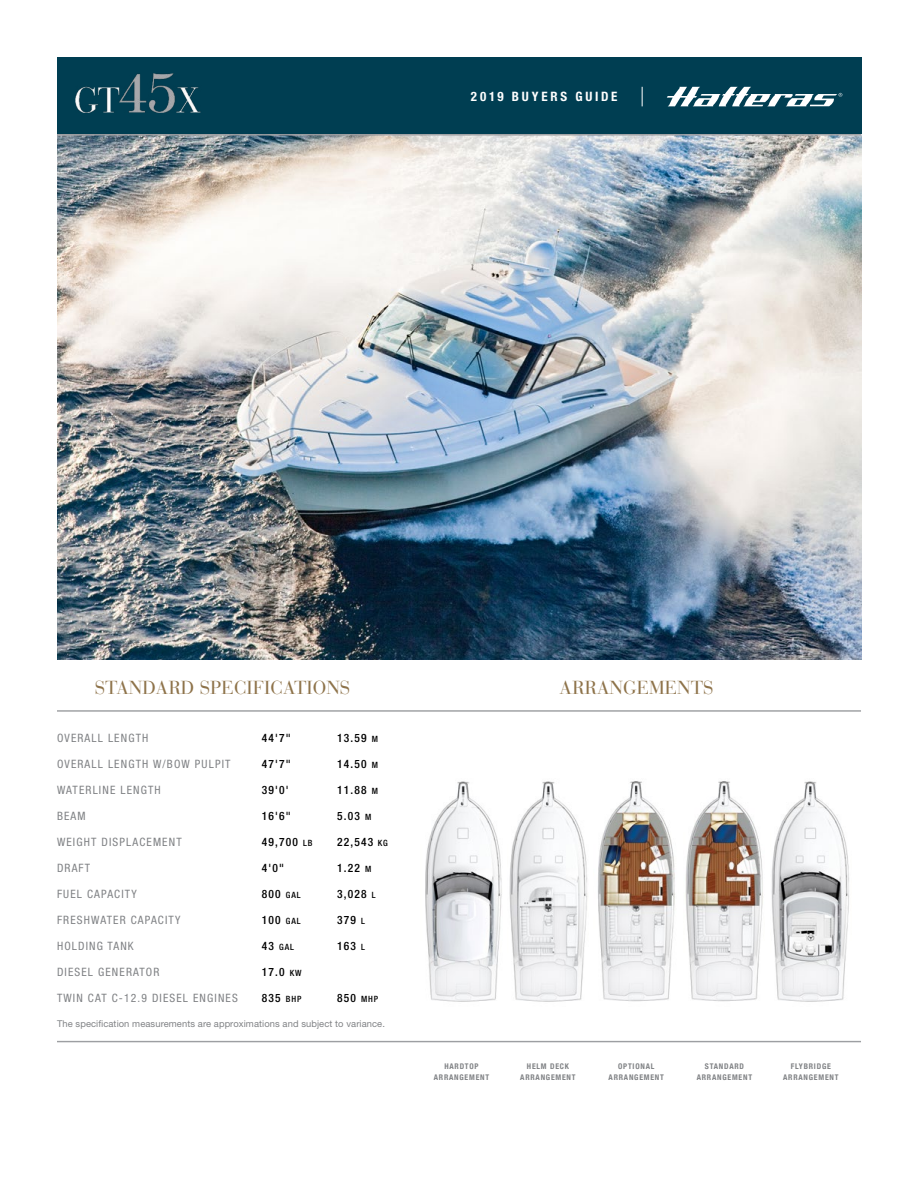
<style>
.page{position:relative;width:918px;height:1188px;background:#fff}
.page>*{position:absolute;margin:0;border:0;box-sizing:border-box;transform-origin:0 0}
.t1{font:18.75px "Bauer Bodoni";color:#8e734a}
.t2{font:700 condensed 12.9px "Helvetica Neue";letter-spacing:.215em;color:#fff}
.t3{font:condensed 11.55px "Helvetica Neue";letter-spacing:.1em;color:#808285}
.t4{font:500 condensed 11.55px "Helvetica Neue";letter-spacing:.1em;color:#000}
.t5{font:9.3px "Helvetica Neue";letter-spacing:.01em;color:#808285}
.t6{font:500 condensed 8.7px "Helvetica Neue";color:#000}
.t7{font:700 condensed 7.8px/10.4px "Helvetica Neue";letter-spacing:.1em;color:#808285;text-align:center}
.s1{font-size:8.7px}
.s2{font-size:11.55px}
</style>
<div class="page">
<div style="left:57px;top:57px;width:804px;height:78px;background:#003e52"></div>
<svg style="left:667px;top:87px;width:175px;height:19px"></svg>
<svg style="left:642px;top:87px;width:1px;height:19px"></svg>
<img style="left:57px;top:136px;width:804px;height:523px">
<hr style="left:57px;top:134px;width:804px;height:2px;background:#9d9fa2">
<hr style="left:57px;top:710px;width:804px;height:2px;background:#9d9fa2">
<hr style="left:57px;top:1041px;width:804px;height:1px;background:#9d9fa2">
<img style="left:76px;top:74px;width:125px;height:38px">
<img style="left:509px;top:781px;width:79px;height:221px">
<img style="left:685px;top:781px;width:78px;height:221px">
<img style="left:598px;top:781px;width:77px;height:221px">
<img style="left:771px;top:781px;width:78px;height:221px">
<img style="left:425px;top:781px;width:77px;height:221px">
<p class="t2" style="left:471px;top:89px;width:148px">2019 BUYERS GUIDE</p>
<h1 class="t1" style="left:95px;top:676px;width:257px">STANDARD SPECIFICATIONS</h1>
<p class="t3" style="left:57px;top:732px;width:93px">OVERALL LENGTH</p>
<p class="t4" style="left:262px;top:731px;width:30px">44'7"</p>
<p class="t4" style="left:337px;top:731px;width:42px">13.59 <span class="s1">M</span></p>
<p class="t3" style="left:57px;top:758px;width:175px">OVERALL LENGTH W/BOW PULPIT</p>
<p class="t4" style="left:262px;top:757px;width:30px">47'7"</p>
<p class="t4" style="left:337px;top:757px;width:42px">14.50 <span class="s1">M</span></p>
<p class="t3" style="left:57px;top:783px;width:105px">WATERLINE LENGTH</p>
<p class="t4" style="left:262px;top:783px;width:28px">39'0'</p>
<p class="t4" style="left:337px;top:783px;width:42px">11.88 <span class="s1">M</span></p>
<p class="t3" style="left:57px;top:809px;width:30px">BEAM</p>
<p class="t4" style="left:262px;top:809px;width:30px">16'6"</p>
<p class="t4" style="left:337px;top:809px;width:36px">5.03 <span class="s1">M</span></p>
<p class="t3" style="left:57px;top:835px;width:126px">WEIGHT DISPLACEMENT</p>
<p class="t4" style="left:262px;top:835px;width:52px">49,700 <span class="s1">LB</span></p>
<p class="t4" style="left:337px;top:835px;width:52px">22,543 <span class="s1">KG</span></p>
<p class="t3" style="left:57px;top:861px;width:35px">DRAFT</p>
<p class="t4" style="left:262px;top:861px;width:24px">4'0"</p>
<p class="t4" style="left:337px;top:861px;width:36px">1.22 <span class="s1">M</span></p>
<p class="t3" style="left:57px;top:887px;width:81px">FUEL CAPACITY</p>
<p class="t4" style="left:262px;top:887px;width:40px">800 <span class="s1">GAL</span></p>
<p class="t4" style="left:337px;top:887px;width:40px">3,028 <span class="s1">L</span></p>
<p class="t3" style="left:57px;top:913px;width:125px">FRESHWATER CAPACITY</p>
<p class="t4" style="left:262px;top:913px;width:40px">100 <span class="s1">GAL</span></p>
<p class="t4" style="left:337px;top:913px;width:29px">379 <span class="s1">L</span></p>
<p class="t3" style="left:57px;top:939px;width:78px">HOLDING TANK</p>
<p class="t6" style="left:262px;top:942px;width:33px"><span class="s2">43</span> GAL</p>
<p class="t4" style="left:337px;top:939px;width:29px">163 <span class="s1">L</span></p>
<p class="t3" style="left:57px;top:965px;width:104px">DIESEL GENERATOR</p>
<p class="t4" style="left:262px;top:965px;width:41px">17.0 <span class="s1">KW</span></p>
<p class="t3" style="left:57px;top:991px;width:182px">TWIN CAT C-12.9 DIESEL ENGINES</p>
<p class="t4" style="left:262px;top:991px;width:41px">835 <span class="s1">BHP</span></p>
<p class="t4" style="left:337px;top:991px;width:43px">850 <span class="s1">MHP</span></p>
<p class="t5" style="left:57px;top:1018px;width:330px">The specification measurements are approximations and subject to variance.</p>
<h1 class="t1" style="left:560px;top:676px;width:156px">ARRANGEMENTS</h1>
<p class="t7" style="left:434px;top:1061px;width:57px">HARDTOP<br>ARRANGEMENT</p>
<p class="t7" style="left:520px;top:1061px;width:57px">HELM DECK<br>ARRANGEMENT</p>
<p class="t7" style="left:609px;top:1061px;width:57px">OPTIONAL<br>ARRANGEMENT</p>
<p class="t7" style="left:783px;top:1061px;width:57px">FLYBRIDGE<br>ARRANGEMENT</p>
<p class="t7" style="left:697px;top:1061px;width:57px">STANDARD<br>ARRANGEMENT</p>
</div>
